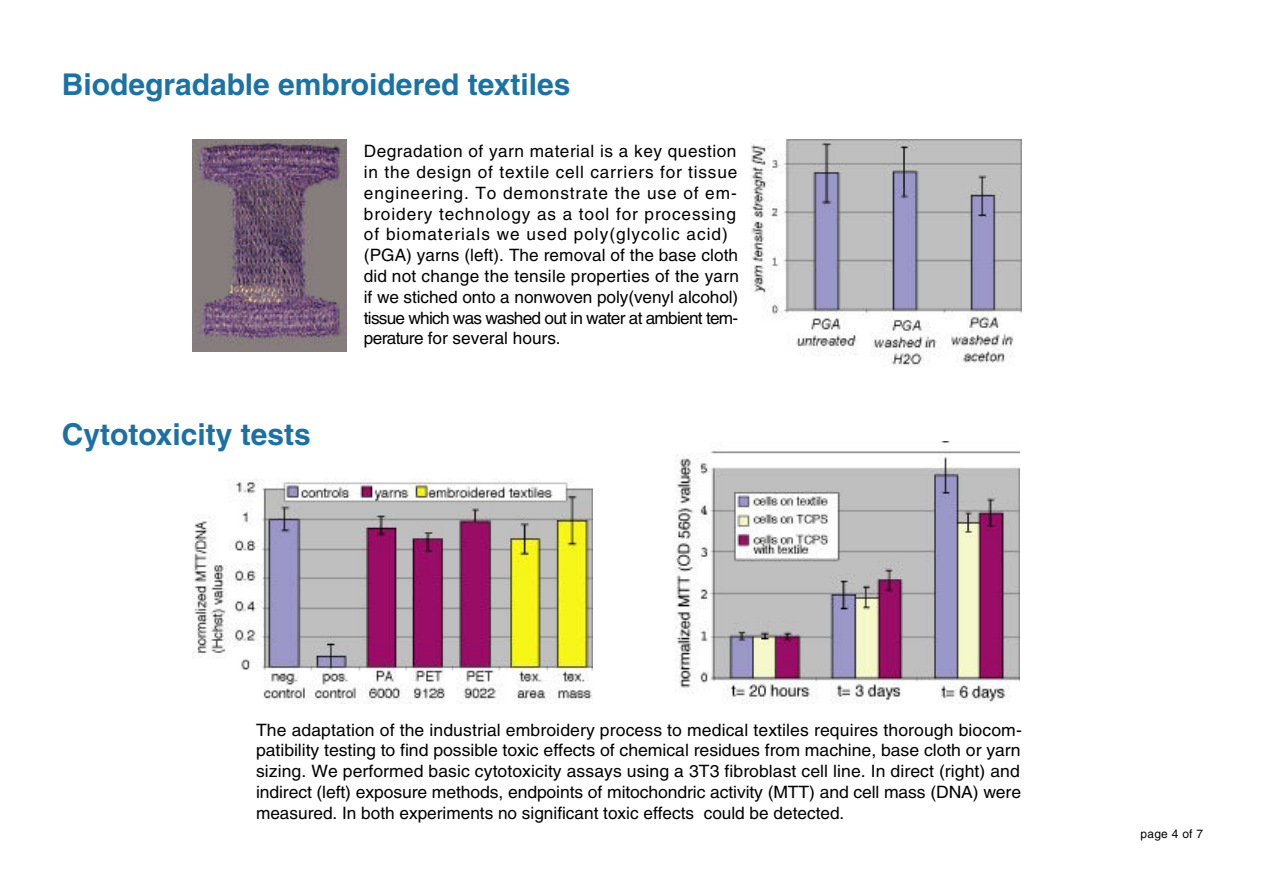
<style>
.page{position:relative;width:1263px;height:893px;background:#fff}
.page>*{position:absolute;margin:0;border:0;box-sizing:border-box;transform-origin:0 0}
.t1{font:700 30px "Helvetica";color:#1c72a2}
.t2{font:700 30px "Helvetica";color:#1d70a3}
.t3{font:17.1px/20.9px "Helvetica";letter-spacing:.015em;color:#000;text-align:justify}
.t4{font:12px "Helvetica";letter-spacing:.025em;color:#000}
</style>
<div class="page">
<img style="left:192px;top:139px;width:154px;height:212px">
<img style="left:750px;top:139px;width:272px;height:227px">
<img style="left:192px;top:478px;width:400px;height:225px">
<img style="left:674px;top:441px;width:345px;height:262px">
<h1 class="t1" style="left:62px;top:66px;width:510px">Biodegradable embroidered textiles</h1>
<h1 class="t2" style="left:62px;top:416px;width:251px">Cytotoxicity tests</h1>
<p class="t3" style="left:364px;top:141px;width:377px;text-align:left">Degradation of yarn material is a key question in the design of textile cell carriers for tissue engineering. To demonstrate the use of em&shy;broidery technology as a tool for processing of biomaterials we used poly(glycolic acid) (PGA) yarns (left). The removal of the base cloth did not change the tensile properties of the yarn if we stiched onto a nonwoven poly(venyl alcohol) tissue which was washed out in water at ambient tem&shy;perature for several hours.</p>
<p class="t3" style="left:256px;top:719px;width:767px">The adaptation of the industrial embroidery process to medical textiles requires thorough biocom&shy;patibility testing to find possible toxic effects of chemical residues from machine, base cloth or yarn sizing. We performed basic cytotoxicity assays using a 3T3 fibroblast cell line. In direct (right) and indirect (left) exposure methods, endpoints of mitochondric activity (MTT) and cell mass (DNA) were measured. In both experiments no significant toxic effects could be detected.</p>
<p class="t4" style="left:1140px;top:827px;width:64px">page 4 of 7</p>
</div>
